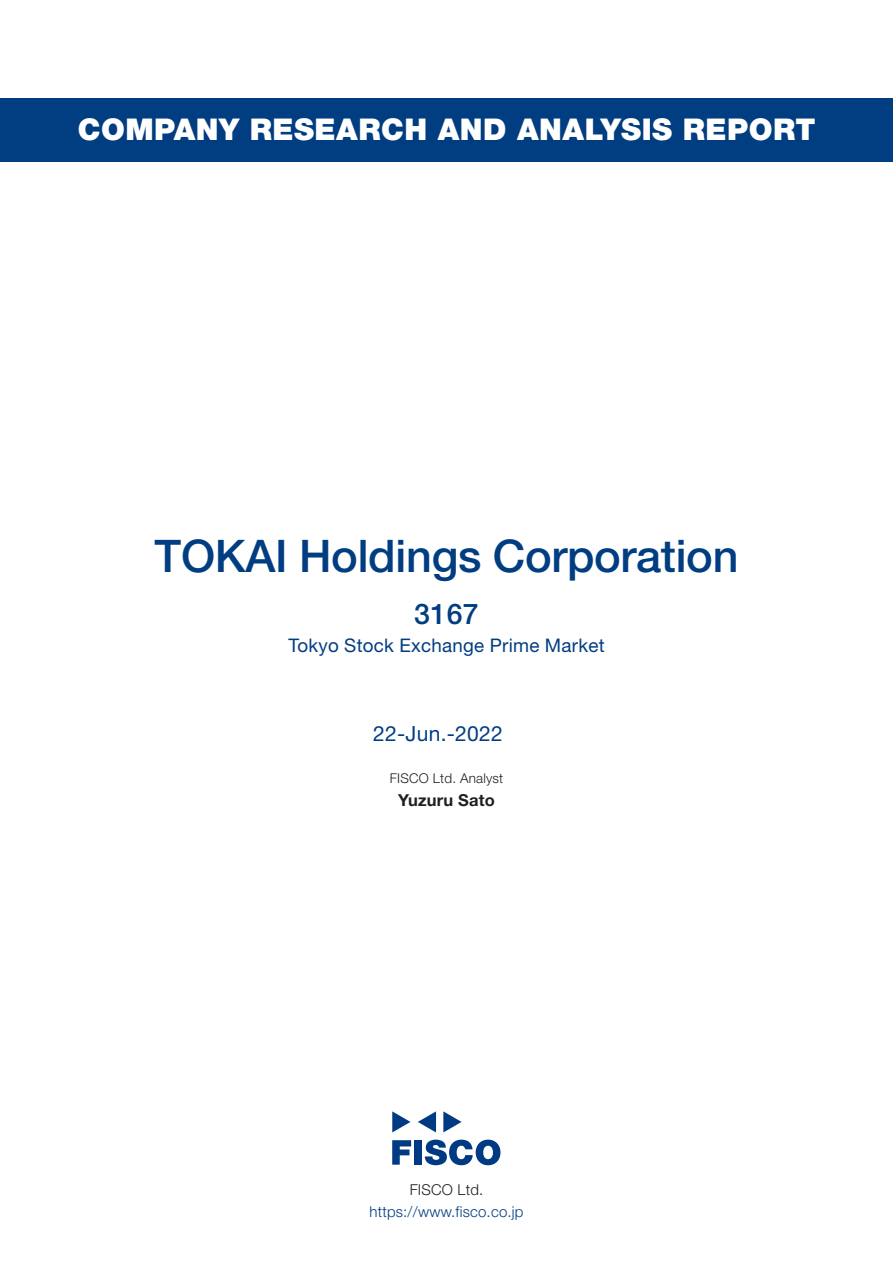
<style>
.page{position:relative;width:893px;height:1263px;background:#fff}
.page>*{position:absolute;margin:0;border:0;box-sizing:border-box;transform-origin:0 0}
.t1{font:500 45px "Helvetica Neue LT Std";letter-spacing:-.005em;color:#003d81}
.t2{font:900 30px "Helvetica Neue LT Std";letter-spacing:.015em;color:#fff}
.t3{font:500 28.5px "Helvetica Neue LT Std";color:#003d81}
.t4{font:21px "Helvetica Neue LT Std";letter-spacing:.015em;color:#003d81}
.t5{font:18.75px "Helvetica Neue LT Std";letter-spacing:.015em;color:#003d81}
.t6{font:700 16.5px "Helvetica Neue LT Std";letter-spacing:.015em;color:#231f20}
.t7{font:300 15px "Helvetica Neue LT Std";letter-spacing:.015em;color:#003d81}
.t8{font:300 15px "Helvetica Neue LT Std";letter-spacing:.015em;color:#231f20}
.t9{font:300 13.5px "Helvetica Neue LT Std";letter-spacing:.015em;color:#231f20}
</style>
<div class="page">
<svg style="left:392px;top:1140px;width:19px;height:25px"></svg>
<div style="left:414px;top:1140px;width:8px;height:25px;background:#003a83"></div>
<svg style="left:425px;top:1139px;width:75px;height:26px"></svg>
<svg style="left:392px;top:1111px;width:18px;height:21px"></svg>
<svg style="left:443px;top:1111px;width:19px;height:21px"></svg>
<svg style="left:418px;top:1111px;width:18px;height:21px"></svg>
<div style="left:0;top:98px;width:893px;height:64px;background:#003d81"></div>
<p class="t2" style="left:78px;top:112px;width:739px">COMPANY RESEARCH AND ANALYSIS REPORT</p>
<h1 class="t1" style="left:155px;top:529px;width:585px">TOKAI Holdings Corporation</h1>
<p class="t3" style="left:414px;top:596px;width:66px">3167</p>
<p class="t5" style="left:288px;top:634px;width:318px">Tokyo Stock Exchange Prime Market</p>
<p class="t4" style="left:373px;top:721px;width:131px">22-Jun.-2022</p>
<p class="t9" style="left:390px;top:770px;width:115px">FISCO Ltd. Analyst</p>
<p class="t6" style="left:398px;top:789px;width:98px">Yuzuru Sato</p>
<p class="t8" style="left:410px;top:1180px;width:75px">FISCO Ltd.</p>
<p class="t7" style="left:369px;top:1202px;width:156px">https://www.fisco.co j p.</p>
</div>
